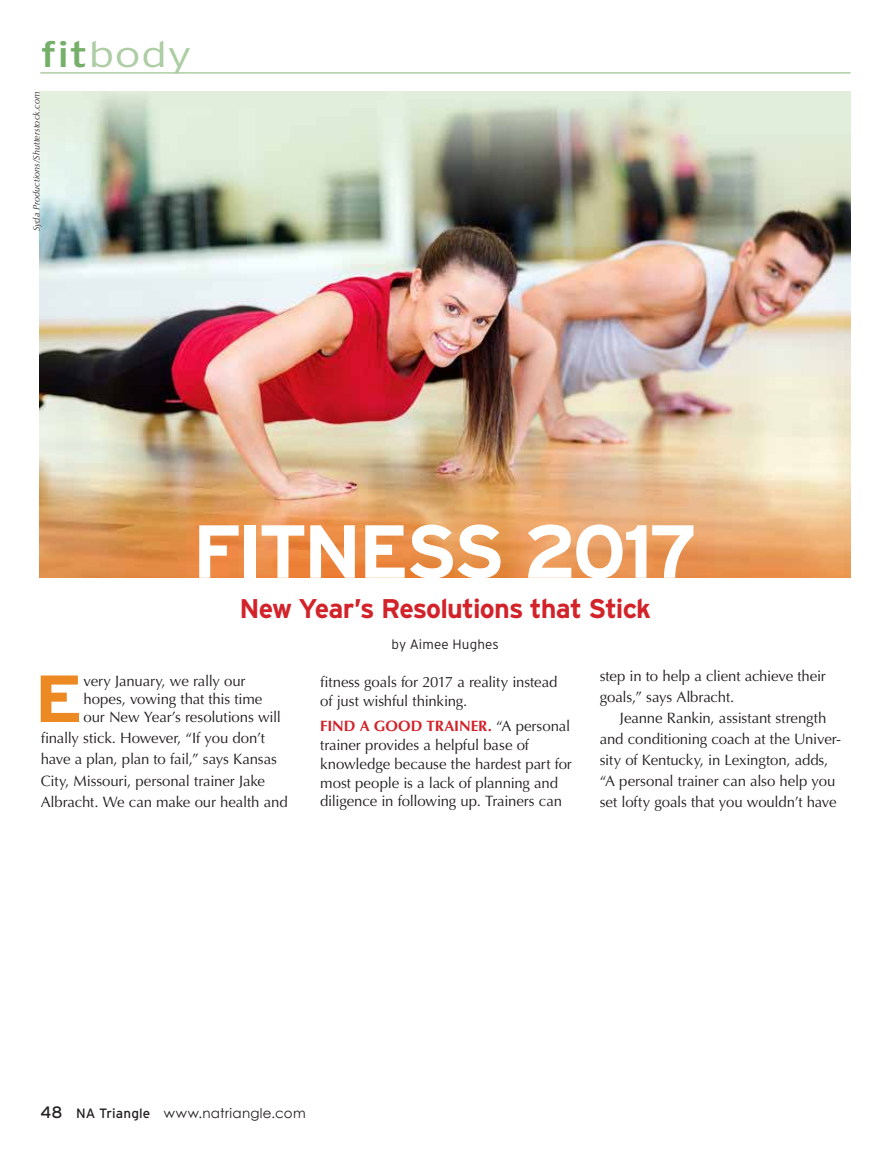
<style>
.page{position:relative;width:891px;height:1161px;background:#fff}
.page>*{position:absolute;margin:0;border:0;box-sizing:border-box;transform-origin:0 0}
.t1{font:700 75px "Interstate";letter-spacing:-.06em;color:#fff;scale:1.05 1}
.t2{font:700 66.45px "Interstate";color:#ec8923;scale:1.15 1}
.t3{font:300 36px "Interstate";color:#adcda4;scale:1.3 1}
.t4{font:700 27px "Interstate";letter-spacing:-.035em;color:#d2232a}
.t5{font:15px/18.8px "Optima LT Std";letter-spacing:-.01em;color:#231f20}
.t6{font:13.5px "Century Gothic";letter-spacing:.02em;color:#231f20}
.t7{font:300 13.5px "Interstate";letter-spacing:.01em;color:#231f20}
.t8{font:italic 9px "Optima LT Std";letter-spacing:.005em;color:#231f20}
.s1{font-weight:400;color:#75af6a}
.s2{font-weight:700;color:#d2232a}
.s3{font-family:"Interstate";font-size:16.5px}
.s4{font-family:"Interstate"}
</style>
<div class="page">
<hr style="left:40px;top:72px;width:811px;height:2px;background:#adcda4">
<img style="left:40px;top:92px;width:811px;height:485px">
<h3 class="t3" style="left:40px;top:34px;width:118px"><span class="s1">fit</span>body</h3>
<p class="t8" style="left:31px;top:231px;width:141px;rotate:-90deg">Syda Productions/Shutterstock.com</p>
<h1 class="t1" style="left:192px;top:510px;width:484px">FITNESS 2017</h1>
<h3 class="t4" style="left:239px;top:593px;width:413px">New Year’s Resolutions that Stick</h3>
<p class="t7" style="left:392px;top:636px;width:109px">by Aimee Hughes</p>
<h2 class="t2" style="left:34px;top:662px;width:45px">E</h2>
<p class="t5" style="left:84px;top:672px;width:199px;line-height:18px">very January, we rally our hopes, vowing that this time our New Year’s resolutions will</p>
<p class="t5" style="left:41px;top:728px;width:248px;line-height:21.1px">finally stick. However, “If you don’t have a plan, plan to fail,” says Kansas City, Missouri, personal trainer Jake Albracht. We can make our health and</p>
<p class="t5" style="left:320px;top:673px;width:239px">fitness goals for 2017 a reality instead of just wishful thinking.</p>
<p class="t5" style="left:320px;top:717px;width:253px"><span class="s2">FIND A GOOD TRAINER.</span> “A personal trainer provides a helpful base of knowledge because the hardest part for most people is a lack of planning and diligence in following up. Trainers can</p>
<p class="t5" style="left:600px;top:666px;width:228px;line-height:21px">step in to help a client achieve their goals,” says Albracht.</p>
<p class="t5" style="left:600px;top:708px;width:243px;line-height:21px;text-indent:20px">Jeanne Rankin, assistant strength and conditioning coach at the Univer&shy;sity of Kentucky, in Lexington, adds, “A personal trainer can also help you set lofty goals that you wouldn’t have</p>
<p class="t6" style="left:40px;top:1105px;width:267px"><span class="s3">48</span> <span class="s4">NA Triangle</span> www.natriangle.com</p>
</div>
